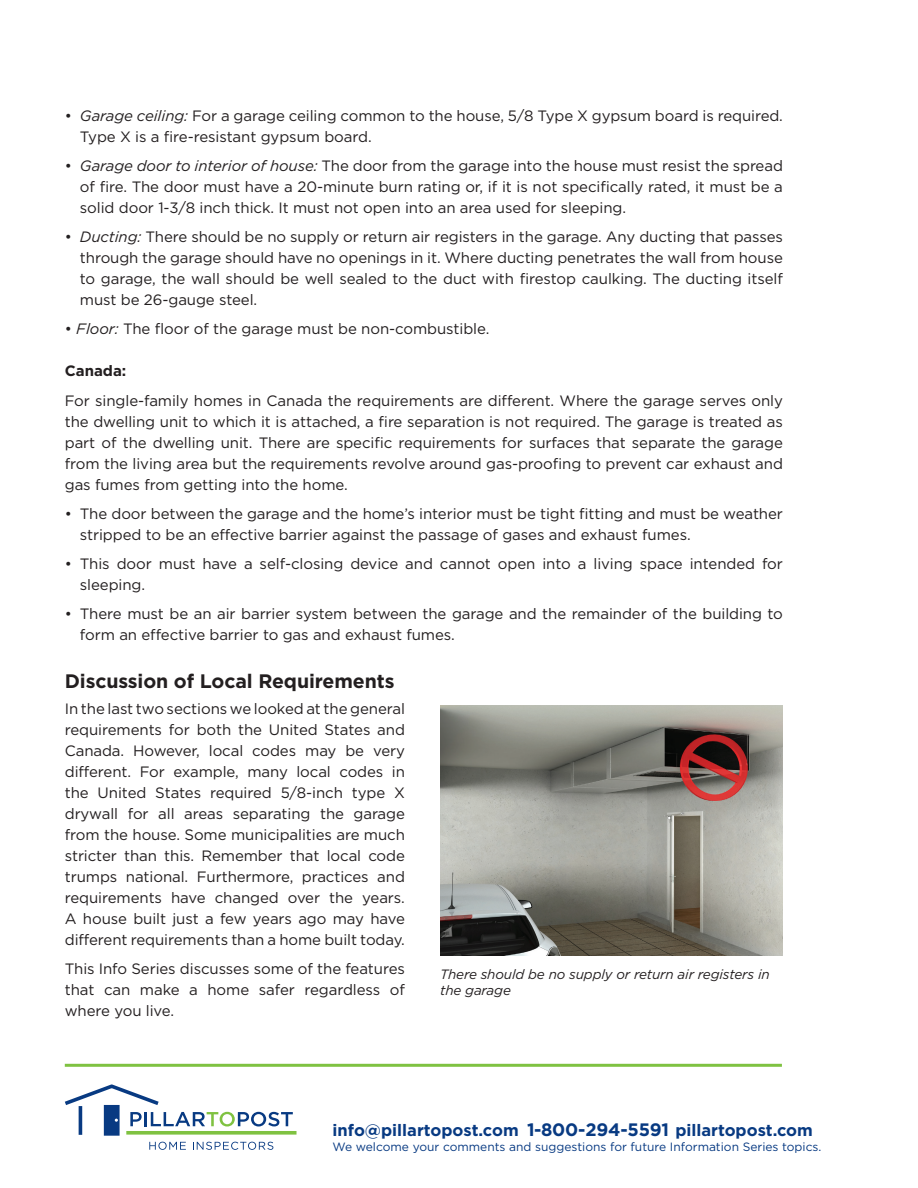
<style>
.page{position:relative;width:918px;height:1188px;background:#fff}
.page>*{position:absolute;margin:0;border:0;box-sizing:border-box;transform-origin:0 0}
.t1{font:700 19.5px "Gotham";letter-spacing:-.005em;color:#231f20}
.t2{font:700 16.5px "Gotham";color:#083a82}
.t3{font:15px/21px "Gotham";letter-spacing:-.005em;color:#231f20;text-align:justify}
.t4{font:700 15px "Gotham";color:#231f20}
.t5{font:italic 13.5px/16.5px "Gotham";letter-spacing:-.01em;color:#231f20}
.t6{font:12px "Gotham";color:#083a82}
.s1{font-style:italic}
.s2{font-size:18px}
</style>
<div class="page">
<hr style="left:65px;top:1064px;width:717px;height:3px;background:#7fc241">
<svg style="left:65px;top:1084px;width:228px;height:52px"></svg>
<svg style="left:149px;top:1142px;width:37px;height:8px"></svg>
<svg style="left:193px;top:1142px;width:80px;height:8px"></svg>
<hr style="left:79px;top:1106px;width:3px;height:29px;background:#083a82">
<svg style="left:126px;top:1131px;width:171px;height:4px"></svg>
<img style="left:440px;top:705px;width:343px;height:251px">
<p class="t3" style="left:80px;top:104px;width:705px;text-indent:-15px">• <span class="s1">Garage ceiling:</span> For a garage ceiling common to the house, 5/8 Type X gypsum board is required.<br>Type X is a fire-resistant gypsum board.</p>
<p class="t3" style="left:80px;top:155px;width:705px;text-indent:-15px">• <span class="s1">Garage door to interior of house:</span> The door from the garage into the house must resist the spread of fire. The door must have a 20-minute burn rating or, if it is not specifically rated, it must be a solid door 1-3/8 inch thick. It must not open into an area used for sleeping.</p>
<p class="t3" style="left:80px;top:226px;width:705px;text-indent:-15px">• <span class="s1">Ducting:</span> There should be no supply or return air registers in the garage. Any ducting that passes through the garage should have no openings in it. Where ducting penetrates the wall from house to garage, the wall should be well sealed to the duct with firestop caulking. The ducting itself must be 26-gauge steel.</p>
<p class="t3" style="left:65px;top:318px;width:426px">• <span class="s1">Floor:</span> The floor of the garage must be non-combustible.</p>
<p class="t4" style="left:65px;top:362px;width:63px">Canada:</p>
<p class="t3" style="left:65px;top:389px;width:720px">For single-family homes in Canada the requirements are different. Where the garage serves only the dwelling unit to which it is attached, a fire separation is not required. The garage is treated as part of the dwelling unit. There are specific requirements for surfaces that separate the garage from the living area but the requirements revolve around gas-proofing to prevent car exhaust and gas fumes from getting into the home.</p>
<p class="t3" style="left:80px;top:503px;width:705px;text-indent:-15px">• The door between the garage and the home’s interior must be tight fitting and must be weather stripped to be an effective barrier against the passage of gases and exhaust fumes.</p>
<p class="t3" style="left:80px;top:553px;width:705px;text-indent:-15px">• This door must have a self-closing device and cannot open into a living space intended for sleeping.</p>
<p class="t3" style="left:80px;top:603px;width:705px;text-indent:-15px">• There must be an air barrier system between the garage and the remainder of the building to form an effective barrier to gas and exhaust fumes.</p>
<h1 class="t1" style="left:65px;top:670px;width:331px">Discussion of Local Requirements</h1>
<p class="t3" style="left:65px;top:698px;width:342px">In the last two sections we looked at the general requirements for both the United States and Canada. However, local codes may be very different. For example, many local codes in the United States required 5/8-inch type X drywall for all areas separating the garage from the house. Some municipalities are much stricter than this. Remember that local code trumps national. Furthermore, practices and requirements have changed over the years.<br>A house built just a few years ago may have different requirements than a home built today.</p>
<p class="t3" style="left:65px;top:958px;width:342px">This Info Series discusses some of the features that can make a home safer regardless of where you live.</p>
<p class="t5" style="left:440px;top:966px;width:331px">There should be no supply or return air registers in the garage</p>
<p class="t2" style="left:333px;top:1121px;width:482px">info@pillartopost.com <span class="s2">1-800-294-5591</span> pillartopost.com</p>
<p class="t6" style="left:333px;top:1140px;width:490px">We welcome your comments and suggestions for future Information Series topics.</p>
</div>
